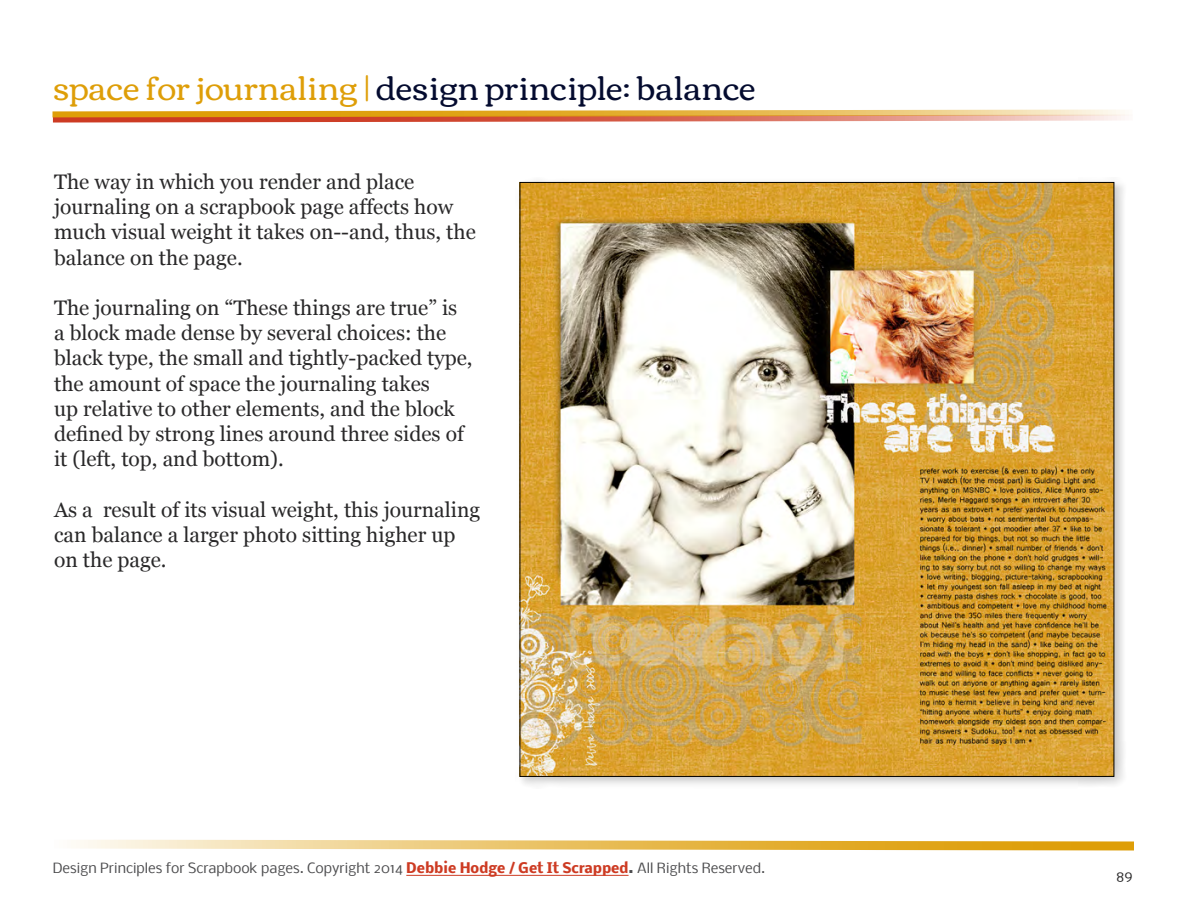
<style>
.page{position:relative;width:1188px;height:918px;background:#fff}
.page>*{position:absolute;margin:0;border:0;box-sizing:border-box;transform-origin:0 0}
.t1{font:33px "Corben";color:#040b2f}
.t2{font:21px/25.2px "Georgia";color:#292829}
.t3{font:13.5px "Nobile";color:#4d4d4f}
.t4{font:13.5px "Nobile";color:#292829}
.s1{color:#de9e08}
.s2{font-weight:700;color:#cd3b23}
.s3{font-weight:700}
</style>
<div class="page">
<svg style="left:52px;top:109px;width:1077px;height:14px"></svg>
<div style="left:516px;top:177px;width:611px;height:611px;background:#000;opacity:.23"></div>
<img style="left:522px;top:184px;width:590px;height:591px">
<hr style="left:406px;top:875px;width:223px;height:1px;background:#cd3b23">
<svg style="left:76px;top:840px;width:1058px;height:11px;background:#edcc7e"></svg>
<h1 class="t1" style="left:53px;top:64px;width:704px"><span class="s1">space for journaling |</span> design principle: balance</h1>
<p class="t2" style="left:54px;top:170px;width:423px">The way in which you render and place journaling on a scrapbook page affects how much visual weight it takes on--and, thus, the balance on the page.</p>
<p class="t2" style="left:54px;top:296px;width:420px">The journaling on “These things are true” is a block made dense by several choices: the black type, the small and tightly-packed type, the amount of space the journaling takes<br>up relative to other elements, and the block defined by strong lines around three sides of it (left, top, and bottom).</p>
<p class="t2" style="left:54px;top:497px;width:428px">As a result of its visual weight, this journaling can balance a larger photo sitting higher up on the page.</p>
<p class="t3" style="left:53px;top:858px;width:714px">Design Principles for Scrapbook pages. Copyright 2014 <span class="s2">Debbie Hodge / Get It Scrapped</span><span class="s3">.</span> All Rights Reserved.</p>
<p class="t4" style="left:1116px;top:865px;width:18px">89</p>
</div>
